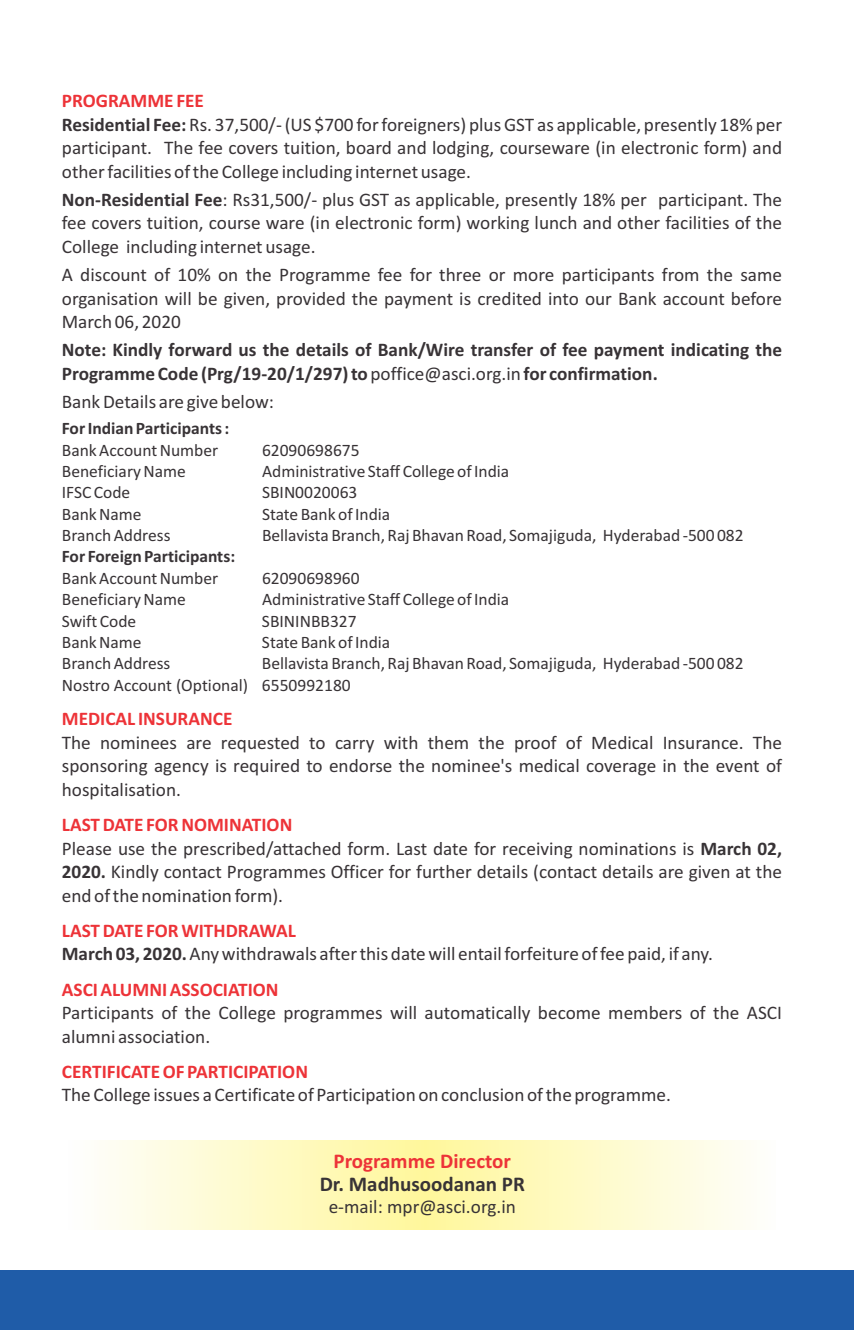
<style>
.page{position:relative;width:854px;height:1330px;background:#fff}
.page>*{position:absolute;margin:0;border:0;box-sizing:border-box;transform-origin:0 0}
.t1{font:700 21px "Calibri";color:#383336}
.t2{font:700 21px "Calibri";color:#ed3338}
.t3{font:19.25px/23.4px "Calibri";color:#383336;text-align:justify}
.t4{font:700 19.25px/23.4px "Calibri";color:#383336}
.t5{font:700 19.25px "Calibri";color:#ed3338}
.t6{font:17.5px/21.3px "Calibri";color:#383336}
.t7{font:700 17.5px "Calibri";color:#383336}
.s1{font-weight:700}
.s2{font-weight:400}
</style>
<div class="page">
<div style="left:0;top:1270px;width:853px;height:59px;background:#1f5ca8"></div>
<svg style="left:105px;top:1140px;width:641px;height:89px;background:#fefac7"></svg>
<p class="t5" style="left:62px;top:93px;width:143px">PROGRAMME FEE</p>
<p class="t3" style="left:62px;top:114px;width:721px"><span class="s1">Residential Fee:</span> Rs. 37,500/- (US $700 for foreigners) plus GST as applicable, presently 18% per participant. The fee covers tuition, board and lodging, courseware (in electronic form) and other facilities of the College including internet usage.</p>
<p class="t3" style="left:62px;top:189px;width:721px"><span class="s1">Non-Residential Fee</span>: Rs31,500/- plus GST as applicable, presently 18% per participant. The fee covers tuition, course ware (in electronic form) working lunch and other facilities of the College including internet usage.</p>
<p class="t3" style="left:62px;top:264px;width:721px">A discount of 10% on the Programme fee for three or more participants from the same organisation will be given, provided the payment is credited into our Bank account before March 06, 2020</p>
<p class="t4" style="left:62px;top:340px;width:721px">Note: Kindly forward us the details of Bank/Wire transfer of fee payment indicating the<br>Programme Code (Prg/19-20/1/297) to <span class="s2">poffice@asci.org.in</span> for confirmation.</p>
<p class="t3" style="left:62px;top:391px;width:214px">Bank Details are give below:</p>
<p class="t7" style="left:62px;top:421px;width:169px">For Indian Participants :</p>
<p class="t6" style="left:62px;top:440px;width:158px">Bank Account Number</p>
<p class="t6" style="left:262px;top:440px;width:99px">62090698675</p>
<p class="t6" style="left:62px;top:462px;width:125px">Beneficiary Name</p>
<p class="t6" style="left:262px;top:462px;width:249px">Administrative Staff College of India</p>
<p class="t6" style="left:62px;top:483px;width:70px">IFSC Code</p>
<p class="t6" style="left:262px;top:483px;width:97px">SBIN0020063</p>
<p class="t6" style="left:62px;top:504px;width:81px">Bank Name</p>
<p class="t6" style="left:262px;top:504px;width:130px">State Bank of India</p>
<p class="t6" style="left:62px;top:526px;width:110px">Branch Address</p>
<p class="t6" style="left:262px;top:526px;width:483px">Bellavista Branch, Raj Bhavan Road, Somajiguda, Hyderabad -500 082</p>
<p class="t7" style="left:62px;top:549px;width:175px">For Foreign Participants:</p>
<p class="t6" style="left:62px;top:569px;width:158px">Bank Account Number</p>
<p class="t6" style="left:262px;top:569px;width:99px">62090698960</p>
<p class="t6" style="left:62px;top:590px;width:125px">Beneficiary Name</p>
<p class="t6" style="left:262px;top:590px;width:249px">Administrative Staff College of India</p>
<p class="t6" style="left:62px;top:611px;width:76px">Swift Code</p>
<p class="t6" style="left:262px;top:611px;width:96px">SBININBB327</p>
<p class="t6" style="left:62px;top:633px;width:81px">Bank Name</p>
<p class="t6" style="left:262px;top:633px;width:130px">State Bank of India</p>
<p class="t6" style="left:62px;top:654px;width:110px">Branch Address</p>
<p class="t6" style="left:62px;top:654px;width:683px;text-indent:200px">Bellavista Branch, Raj Bhavan Road, Somajiguda, Hyderabad -500 082<br>Nostro Account (Optional) 6550992180</p>
<p class="t5" style="left:62px;top:711px;width:172px">MEDICAL INSURANCE</p>
<p class="t3" style="left:62px;top:732px;width:721px">The nominees are requested to carry with them the proof of Medical Insurance. The sponsoring agency is required to endorse the nominee's medical coverage in the event of hospitalisation.</p>
<p class="t5" style="left:62px;top:816px;width:232px">LAST DATE FOR NOMINATION</p>
<p class="t3" style="left:62px;top:838px;width:721px">Please use the prescribed/attached form. Last date for receiving nominations is <span class="s1">March 02, 2020.</span> Kindly contact Programmes Officer for further details (contact details are given at the end of the nomination form).</p>
<p class="t5" style="left:62px;top:922px;width:235px">LAST DATE FOR WITHDRAWAL</p>
<p class="t3" style="left:62px;top:943px;width:652px"><span class="s1">March 03, 2020.</span> Any withdrawals after this date will entail forfeiture of fee paid, if any.</p>
<p class="t5" style="left:62px;top:981px;width:218px">ASCI ALUMNI ASSOCIATION</p>
<p class="t3" style="left:62px;top:1002px;width:721px">Participants of the College programmes will automatically become members of the ASCI alumni association.</p>
<p class="t5" style="left:62px;top:1063px;width:247px">CERTIFICATE OF PARTICIPATION</p>
<p class="t3" style="left:62px;top:1084px;width:610px">The College issues a Certificate of Participation on conclusion of the programme.</p>
<p class="t2" style="left:333px;top:1152px;width:179px">Programme Director</p>
<p class="t1" style="left:319px;top:1175px;width:207px">Dr. Madhusoodanan PR</p>
<p class="t3" style="left:328px;top:1196px;width:189px">e-mail: mpr@asci.org.in</p>
</div>
